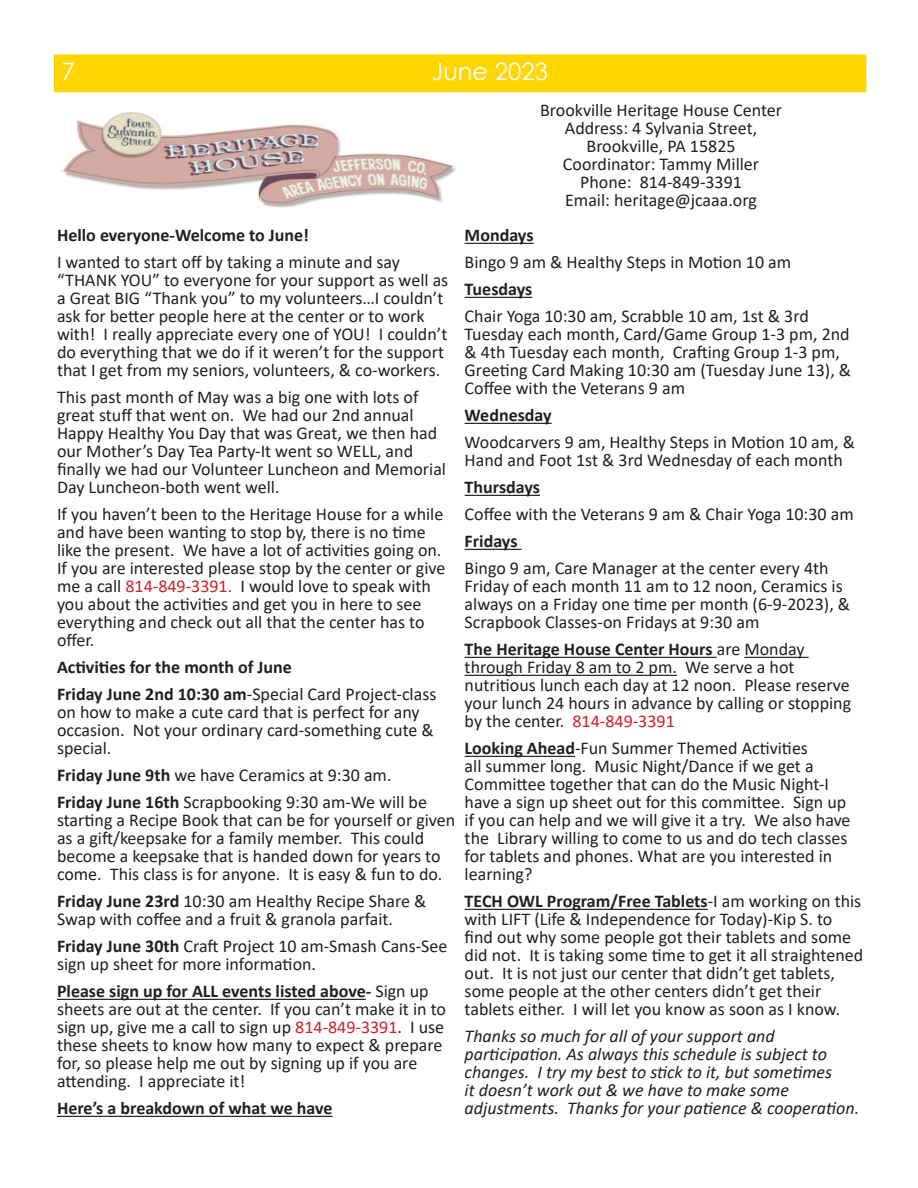
<style>
.page{position:relative;width:918px;height:1188px;background:#fff}
.page>*{position:absolute;margin:0;border:0;box-sizing:border-box;transform-origin:0 0}
.t1{font:24px "Century Gothic";color:#fff}
.t2{font:18px/18px "Calibri";color:#231f20}
.t3{font:italic 18px/18px "Calibri";color:#231f20}
.t4{font:700 18px "Calibri";color:#231f20}
.s1{color:#d1232a}
.s2{font-weight:700}
</style>
<div class="page">
<div style="left:54px;top:55px;width:812px;height:37px;background:#ffd502"></div>
<hr style="left:57px;top:999px;width:309px;height:1px;background:#231f20">
<hr style="left:57px;top:1116px;width:276px;height:1px;background:#231f20">
<hr style="left:465px;top:243px;width:69px;height:1px;background:#231f20">
<hr style="left:465px;top:297px;width:67px;height:1px;background:#231f20">
<hr style="left:465px;top:423px;width:87px;height:1px;background:#231f20">
<hr style="left:465px;top:495px;width:75px;height:1px;background:#231f20">
<hr style="left:465px;top:549px;width:57px;height:1px;background:#231f20">
<hr style="left:465px;top:657px;width:252px;height:1px;background:#231f20">
<hr style="left:744px;top:657px;width:65px;height:1px;background:#231f20">
<hr style="left:465px;top:675px;width:212px;height:1px;background:#231f20">
<hr style="left:465px;top:756px;width:110px;height:1px;background:#231f20">
<hr style="left:465px;top:909px;width:243px;height:1px;background:#231f20">
<img style="left:62px;top:112px;width:394px;height:96px">
<p class="t1" style="left:62px;top:55px;width:15px">7</p>
<p class="t1" style="left:432px;top:55px;width:118px">June 2023</p>
<p class="t4" style="left:57px;top:223px;width:254px">Hello everyone-Welcome to June!</p>
<p class="t2" style="left:57px;top:253px;width:393px">I wanted to start off by taking a minute and say “THANK YOU” to everyone for your support as well as a Great BIG “Thank you” to my volunteers…I couldn’t ask for better people here at the center or to work with! I really appreciate every one of YOU! I couldn’t do everything that we do if it weren’t for the support that I get from my seniors, volunteers, &amp; co-workers.</p>
<p class="t2" style="left:57px;top:388px;width:391px">This past month of May was a big one with lots of great stuff that went on. We had our 2nd annual Happy Healthy You Day that was Great, we then had our Mother’s Day Tea Party-It went so WELL, and finally we had our Volunteer Luncheon and Memorial Day Luncheon-both went well.</p>
<p class="t2" style="left:57px;top:505px;width:390px">If you haven’t been to the Heritage House for a while and have been wanting to stop by, there is no time like the present. We have a lot of activities going on.<br>If you are interested please stop by the center or give me a call <span class="s1">814-849-3391.</span> I would love to speak with you about the activities and get you in here to see everything and check out all that the center has to offer.</p>
<p class="t4" style="left:57px;top:655px;width:236px">Activities for the month of June</p>
<p class="t2" style="left:57px;top:685px;width:381px"><span class="s2">Friday June 2nd 10:30 am</span>-Special Card Project-class on how to make a cute card that is perfect for any occasion. Not your ordinary card-something cute &amp; special.</p>
<p class="t2" style="left:57px;top:766px;width:336px"><span class="s2">Friday June 9th</span> we have Ceramics at 9:30 am.</p>
<p class="t2" style="left:57px;top:793px;width:400px"><span class="s2">Friday June 16th</span> Scrapbooking 9:30 am-We will be starting a Recipe Book that can be for yourself or given as a gift/keepsake for a family member. This could become a keepsake that is handed down for years to come. This class is for anyone. It is easy &amp; fun to do.</p>
<p class="t2" style="left:57px;top:892px;width:371px"><span class="s2">Friday June 23rd</span> 10:30 am Healthy Recipe Share &amp;<br>Swap with coffee and a fruit &amp; granola parfait.</p>
<p class="t2" style="left:57px;top:937px;width:392px"><span class="s2">Friday June 30th</span> Craft Project 10 am-Smash Cans-See sign up sheet for more information.</p>
<p class="t2" style="left:57px;top:982px;width:391px"><span class="s2">Please sign up for ALL events listed above-</span> Sign up sheets are out at the center. If you can’t make it in to sign up, give me a call to sign up <span class="s1">814-849-3391</span>. I use these sheets to know how many to expect &amp; prepare for, so please help me out by signing up if you are attending. I appreciate it!</p>
<p class="t4" style="left:57px;top:1096px;width:277px">Here’s a breakdown of what we have</p>
<p class="t2" style="left:540px;top:101px;width:244px">Brookville Heritage House Center</p>
<p class="t2" style="left:565px;top:119px;width:194px">Address: 4 Sylvania Street,</p>
<p class="t2" style="left:587px;top:137px;width:151px">Brookville, PA 15825</p>
<p class="t2" style="left:563px;top:155px;width:198px">Coordinator: Tammy Miller</p>
<p class="t2" style="left:580px;top:173px;width:163px">Phone: 814-849-3391</p>
<p class="t2" style="left:565px;top:191px;width:193px">Email: heritage@jcaaa.org</p>
<p class="t4" style="left:465px;top:223px;width:70px">Mondays</p>
<p class="t2" style="left:465px;top:253px;width:328px">Bingo 9 am &amp; Healthy Steps in Motion 10 am</p>
<p class="t4" style="left:465px;top:277px;width:69px">Tuesdays</p>
<p class="t2" style="left:465px;top:307px;width:388px">Chair Yoga 10:30 am, Scrabble 10 am, 1st &amp; 3rd Tuesday each month, Card/Game Group 1-3 pm, 2nd &amp; 4th Tuesday each month, Crafting Group 1-3 pm, Greeting Card Making 10:30 am (Tuesday June 13), &amp; Coffee with the Veterans 9 am</p>
<p class="t4" style="left:465px;top:403px;width:89px">Wednesday</p>
<p class="t2" style="left:465px;top:433px;width:392px">Woodcarvers 9 am, Healthy Steps in Motion 10 am, &amp;<br>Hand and Foot 1st &amp; 3rd Wednesday of each month</p>
<p class="t4" style="left:465px;top:475px;width:77px">Thursdays</p>
<p class="t2" style="left:465px;top:505px;width:391px">Coffee with the Veterans 9 am &amp; Chair Yoga 10:30 am</p>
<p class="t4" style="left:465px;top:529px;width:54px">Fridays</p>
<p class="t2" style="left:465px;top:559px;width:387px">Bingo 9 am, Care Manager at the center every 4th Friday of each month 11 am to 12 noon, Ceramics is always on a Friday one time per month (6-9-2023), &amp; Scrapbook Classes-on Fridays at 9:30 am</p>
<p class="t2" style="left:465px;top:640px;width:388px"><span class="s2">The Heritage House Center Hours</span> are Monday through Friday 8 am to 2 pm. We serve a hot nutritious lunch each day at 12 noon. Please reserve your lunch 24 hours in advance by calling or stopping by the center. <span class="s1">814-849-3391</span></p>
<p class="t2" style="left:465px;top:739px;width:387px"><span class="s2">Looking Ahead</span>-Fun Summer Themed Activities<br>all summer long. Music Night/Dance if we get a Committee together that can do the Music Night-I have a sign up sheet out for this committee. Sign up if you can help and we will give it a try. We also have the Library willing to come to us and do tech classes for tablets and phones. What are you interested in learning?</p>
<p class="t2" style="left:465px;top:892px;width:400px"><span class="s2">TECH OWL Program/Free Tablets</span>-I am working on this with LIFT (Life &amp; Independence for Today)-Kip S. to find out why some people got their tablets and some did not. It is taking some time to get it all straightened out. It is not just our center that didn’t get tablets, some people at the other centers didn’t get their tablets either. I will let you know as soon as I know.</p>
<p class="t3" style="left:465px;top:1027px;width:396px">Thanks so much for all of your support and participation. As always this schedule is subject to changes. I try my best to stick to it, but sometimes<br>it doesn’t work out &amp; we have to make some adjustments. Thanks for your patience &amp; cooperation.</p>
</div>
